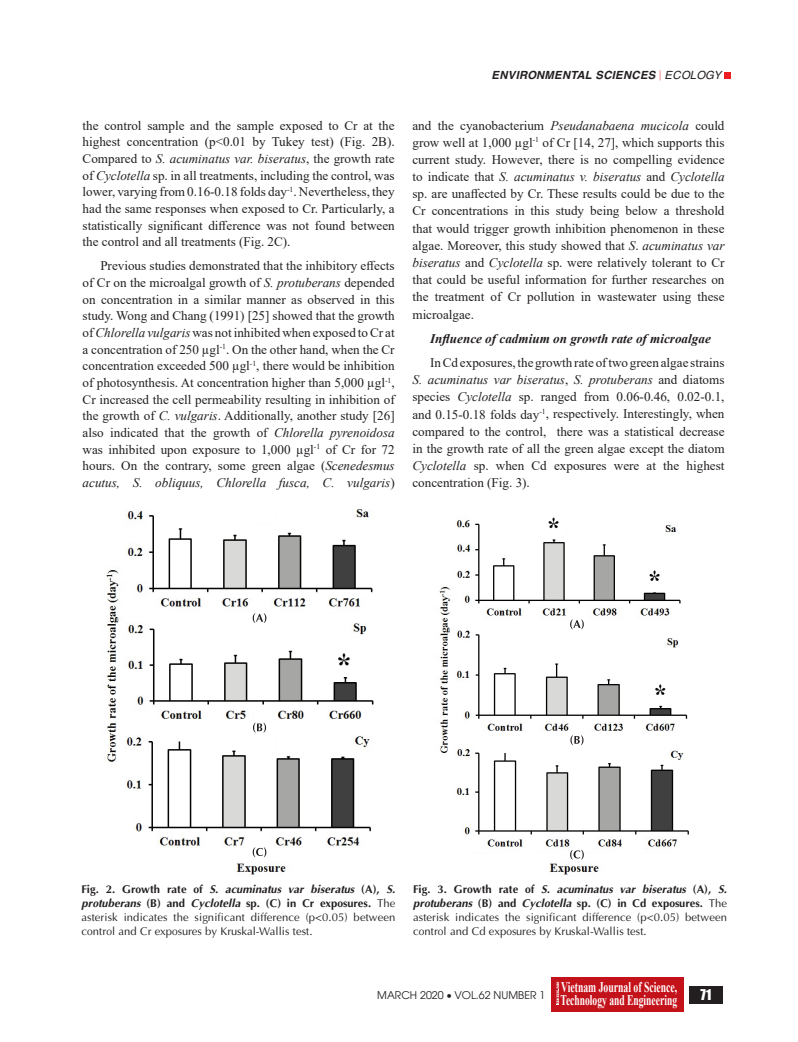
<style>
.page{position:relative;width:798px;height:1042px;background:#fff}
.page>*{position:absolute;margin:0;border:0;box-sizing:border-box;transform-origin:0 0}
.t1{font:700 14.75px/13.4px "Times New Roman";color:#fff;scale:.65 1}
.t2{font:13.75px "UTM Impact";color:#fff}
.t3{font:13.12px/16.6px "Times New Roman";color:#231f20;text-align:justify}
.t4{font:italic 700 13.12px "Times New Roman";color:#231f20}
.t5{font:11.25px/13.8px "UTM Aptima";color:#231f20;text-align:justify}
.t6{font:italic 700 11.25px "UTM Helve";color:#231f20}
.t7{font:italic 11.25px "UTM Helve";color:#231f20}
.t8{font:10.62px "UTM Avo";color:#231f20}
.s1{font-style:italic}
.s2{font-weight:700}
.s3{font-weight:700;font-style:italic}
</style>
<div class="page">
<svg style="left:724px;top:73px;width:6px;height:6px"></svg>
<div style="left:689px;top:986px;width:33px;height:17px;background:#231f20"></div>
<div style="left:551px;top:977px;width:132px;height:34px;background:#c4121a"></div>
<svg style="left:556px;top:982px;width:3px;height:23px"></svg>
<img style="left:106px;top:509px;width:268px;height:346px">
<img style="left:439px;top:517px;width:250px;height:335px">
<div style="left:252px;top:501px;width:23px;height:22px;background:#fff"></div>
<div style="left:250px;top:621px;width:23px;height:21px;background:#fff"></div>
<div style="left:572px;top:741px;width:23px;height:21px;background:#fff"></div>
<div style="left:567px;top:627px;width:23px;height:21px;background:#fff"></div>
<div style="left:569px;top:515px;width:23px;height:21px;background:#fff"></div>
<div style="left:252px;top:731px;width:23px;height:21px;background:#fff"></div>
<svg style="left:252px;top:613px;width:14px;height:10px"></svg>
<svg style="left:570px;top:619px;width:13px;height:10px"></svg>
<svg style="left:253px;top:723px;width:13px;height:9px"></svg>
<svg style="left:570px;top:735px;width:13px;height:10px"></svg>
<img style="left:236px;top:863px;width:50px;height:12px">
<img style="left:549px;top:852px;width:50px;height:23px">
<svg style="left:252px;top:847px;width:14px;height:10px"></svg>
<svg style="left:570px;top:850px;width:13px;height:10px"></svg>
<p class="t6" style="left:491px;top:66px;width:158px">ENVIRONMENTAL SCIENCES</p>
<p class="t7" style="left:664px;top:66px;width:59px">ECOLOGY</p>
<p class="t3" style="left:83px;top:116px;width:313px">the control sample and the sample exposed to Cr at the highest concentration (p&lt;0.01 by Tukey test) (Fig. 2B).<br>Compared to <span class="s1">S. acuminatus var. biseratus</span>, the growth rate of <span class="s1">Cyclotella</span> sp. in all treatments, including the control, was lower, varying from 0.16-0.18 folds day<sup>-1</sup>. Nevertheless, they had the same responses when exposed to Cr. Particularly, a statistically significant difference was not found between the control and all treatments (Fig. 2C).</p>
<p class="t3" style="left:83px;top:257px;width:313px;text-indent:18px">Previous studies demonstrated that the inhibitory effects of Cr on the microalgal growth of <span class="s1">S. protuberans</span> depended on concentration in a similar manner as observed in this study. Wong and Chang (1991) [25] showed that the growth of <span class="s1">Chlorella vulgaris</span> was not inhibited when exposed to Cr at a concentration of 250 µgl<sup>-1</sup>. On the other hand, when the Cr concentration exceeded 500 µgl<sup>-1</sup>, there would be inhibition of photosynthesis. At concentration higher than 5,000 µgl<sup>-1</sup>, Cr increased the cell permeability resulting in inhibition of the growth of <span class="s1">C. vulgaris</span>. Additionally, another study [26] also indicated that the growth of <span class="s1">Chlorella pyrenoidosa </span>was inhibited upon exposure to 1,000 µgl<sup>-1</sup> of Cr for 72 hours. On the contrary, some green algae (<span class="s1">Scenedesmus acutus, S. obliquus, Chlorella fusca, C. vulgaris</span>)</p>
<p class="t3" style="left:412px;top:116px;width:313px;line-height:17.1px">and the cyanobacterium <span class="s1">Pseudanabaena mucicola</span> could grow well at 1,000 µgl<sup>-1</sup> of Cr [14, 27], which supports this current study. However, there is no compelling evidence to indicate that <span class="s1">S. acuminatus v. biseratus</span> and <span class="s1">Cyclotella </span>sp. are unaffected by Cr. These results could be due to the Cr concentrations in this study being below a threshold that would trigger growth inhibition phenomenon in these algae. Moreover, this study showed that <span class="s1">S</span>. <span class="s1">acuminatus var biseratus</span> and <span class="s1">Cyclotella</span> sp. were relatively tolerant to Cr that could be useful information for further researches on the treatment of Cr pollution in wastewater using these microalgae.</p>
<p class="t4" style="left:430px;top:329px;width:282px">Influence of cadmium on growth rate of microalgae</p>
<p class="t3" style="left:412px;top:354px;width:313px;line-height:17.1px;text-indent:18px">In Cd exposures, the growth rate of two green algae strains <span class="s1">S. acuminatus var biseratus</span>, <span class="s1">S. protuberans</span> and diatoms species <span class="s1">Cyclotella</span> sp. ranged from 0.06-0.46, 0.02-0.1, and 0.15-0.18 folds day<sup>-1</sup>, respectively. Interestingly, when compared to the control, there was a statistical decrease in the growth rate of all the green algae except the diatom <span class="s1">Cyclotella</span> sp. when Cd exposures were at the highest concentration (Fig. 3).</p>
<p class="t5" style="left:81px;top:882px;width:315px"><span class="s2">Fig. 2. Growth rate of</span> <span class="s3">S. acuminatus var biseratus</span> <span class="s2">(A),</span> <span class="s3">S. protuberans</span> <span class="s2">(B) and</span> <span class="s3">Cyclotella</span> <span class="s2">sp. (C) in Cr exposures.</span> The asterisk indicates the significant difference (p&lt;0.05) between control and Cr exposures by Kruskal-Wallis test.</p>
<p class="t5" style="left:413px;top:882px;width:315px"><span class="s2">Fig. 3. Growth rate of</span> <span class="s3">S. acuminatus var biseratus</span> <span class="s2">(A),</span> <span class="s3">S. protuberans</span> <span class="s2">(B) and</span> <span class="s3">Cyclotella</span> <span class="s2">sp. (C) in Cd exposures.</span> The asterisk indicates the significant difference (p&lt;0.05) between control and Cd exposures by Kruskal-Wallis test.</p>
<p class="t1" style="left:560px;top:980px;width:181px">Vietnam Journal of Science,<br>Technology and Engineering</p>
<p class="t8" style="left:377px;top:987px;width:169px">MARCH 2020 • VOL.62 NUMBER 1</p>
<p class="t2" style="left:700px;top:984px;width:12px">71</p>
</div>
